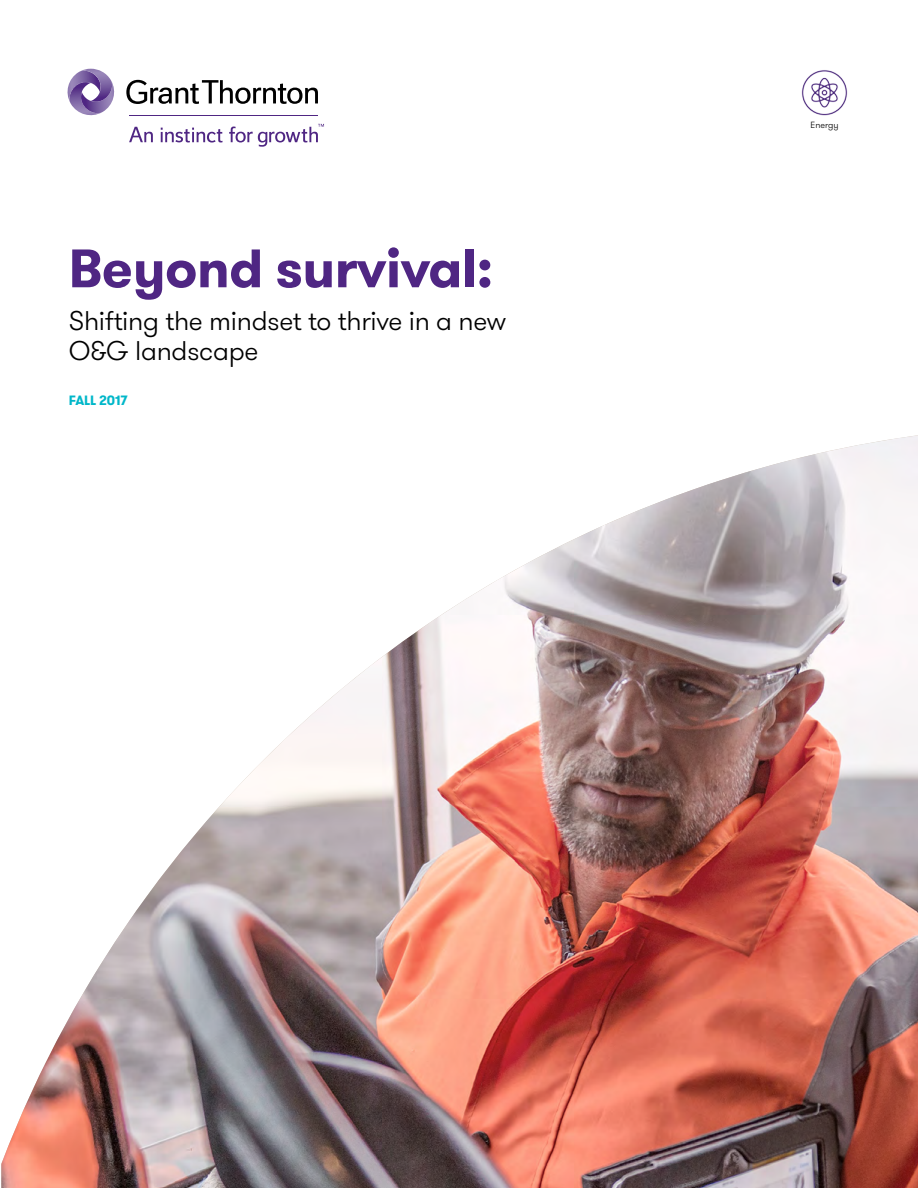
<style>
.page{position:relative;width:918px;height:1188px;background:#fff}
.page>*{position:absolute;margin:0;border:0;box-sizing:border-box;transform-origin:0 0}
.t1{font:700 54px "GT Walsheim Pro";color:#4f2683}
.t2{font:300 27px/30px "GT Walsheim Pro";letter-spacing:-.01em;color:#000}
.t3{font:700 13.5px "GT Walsheim Pro";letter-spacing:-.01em;color:#00b7c9}
.t4{font:300 9px "GT Walsheim Pro";color:#000}
</style>
<div class="page">
<img style="left:801px;top:70px;width:47px;height:46px">
<svg style="left:126px;top:80px;width:192px;height:24px"></svg>
<svg style="left:129px;top:127px;width:24px;height:15px"></svg>
<svg style="left:161px;top:128px;width:62px;height:15px"></svg>
<svg style="left:229px;top:124px;width:95px;height:23px"></svg>
<hr style="left:130px;top:115px;width:188px;height:1px;background:#4f2683">
<svg style="left:67px;top:68px;width:48px;height:48px"></svg>
<img style="left:1px;top:435px;width:917px;height:753px">
<h1 class="t1" style="left:69px;top:233px;width:426px">Beyond survival:</h1>
<p class="t2" style="left:69px;top:307px;width:439px">Shifting the mindset to thrive in a new<br>O&amp;G landscape</p>
<p class="t3" style="left:69px;top:392px;width:60px">FALL 2017</p>
<p class="t4" style="left:810px;top:119px;width:30px">Energy</p>
</div>
